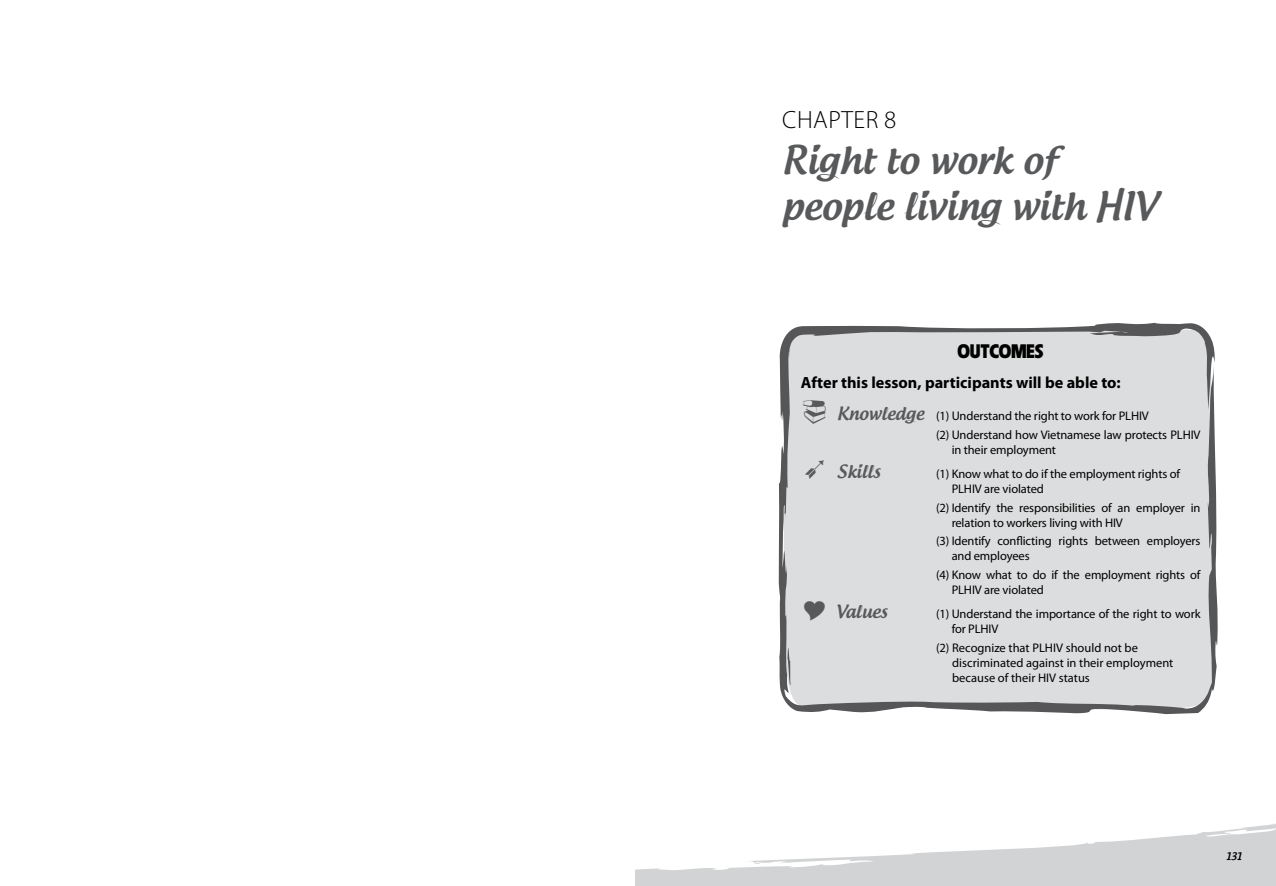
<style>
.page{position:relative;width:1276px;height:886px;background:#fff}
.page>*{position:absolute;margin:0;border:0;box-sizing:border-box;transform-origin:0 0}
.t1{font:37.5px/46px "UTM Androgyne";color:#58595b}
.t2{font:300 25px "Myriad Pro";letter-spacing:.02em;color:#000}
.t3{font:17.5px "UTM Androgyne";letter-spacing:-.005em;color:#58595b}
.t4{font:17.5px "UTM American Sans";color:#000}
.t5{font:700 16.25px "Myriad Pro";color:#000}
.t6{font:12.5px/15px "Myriad Pro";letter-spacing:-.01em;color:#000}
.t7{font:10px "UTM Androgyne";color:#000}
.s1{font-family:"UTM Androgyne";font-size:17.5px;color:#58595b}
</style>
<div class="page">
<svg style="left:635px;top:823px;width:641px;height:63px;fill:#d1d3d4"></svg>
<svg style="left:779px;top:323px;width:439px;height:391px;background:#d4d5d6"></svg>
<svg style="left:803px;top:400px;width:23px;height:24px"></svg>
<svg style="left:804px;top:601px;width:21px;height:20px"></svg>
<h2 class="t2" style="left:782px;top:105px;width:116px">CHAPTER 8</h2>
<h1 class="t1" style="left:782px;top:132px;width:372px">Right to work of people living with hiv</h1>
<h3 class="t4" style="left:958px;top:337px;width:87px">OUTCOMES</h3>
<h3 class="t5" style="left:801px;top:372px;width:321px">After this lesson, participants will be able to:</h3>
<p class="t6" style="left:936px;top:406px;width:266px;line-height:18.5px;text-indent:-99px"><span class="s1">Knowledge</span> (1) Understand the right to work for PLHIV<br>(2) Understand how Vietnamese law protects PLHIV</p>
<p class="t6" style="left:951px;top:442px;width:106px">in their employment</p>
<h3 class="t3" style="left:801px;top:457px;width:81px">➶ Skills</h3>
<p class="t6" style="left:951px;top:466px;width:230px;text-indent:-16px">(1) Know what to do if the employment rights of<br>PLHIV are violated</p>
<p class="t6" style="left:951px;top:500px;width:250px;text-indent:-16px">(2) Identify the responsibilities of an employer in relation to workers living with HIV</p>
<p class="t6" style="left:951px;top:533px;width:250px;text-indent:-16px">(3) Identify conflicting rights between employers and employees</p>
<p class="t6" style="left:951px;top:567px;width:250px;text-indent:-16px">(4) Know what to do if the employment rights of<br>PLHIV are violated</p>
<h3 class="t3" style="left:836px;top:597px;width:53px">Values</h3>
<p class="t6" style="left:951px;top:606px;width:250px;text-indent:-16px">(1) Understand the importance of the right to work for PLHIV</p>
<p class="t6" style="left:952px;top:640px;width:223px;text-indent:-16px">(2) Recognize that PLHIV should not be discriminated against in their employment because of their HIV status</p>
<p class="t7" style="left:1226px;top:847px;width:17px">131</p>
</div>
